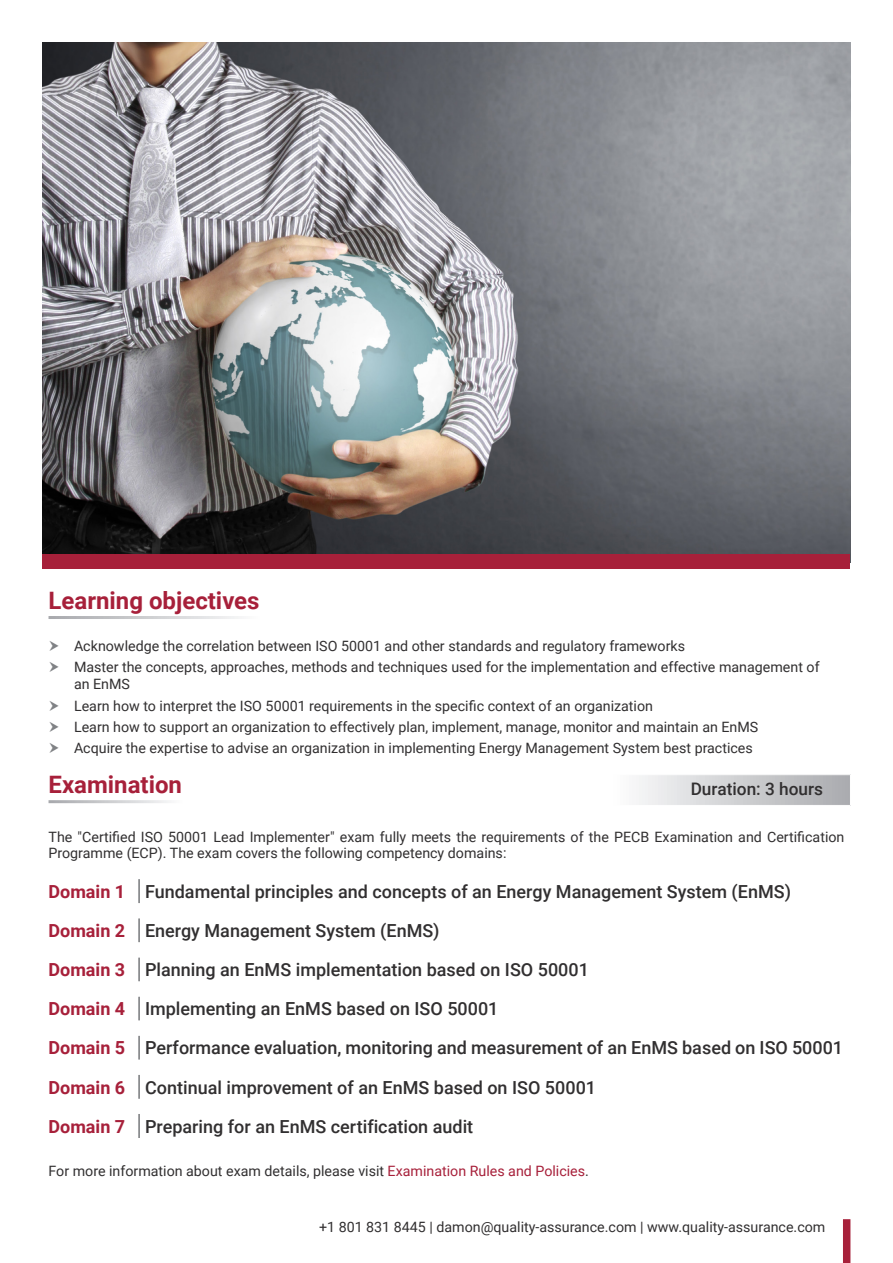
<style>
.page{position:relative;width:893px;height:1263px;background:#fff}
.page>*{position:absolute;margin:0;border:0;box-sizing:border-box;transform-origin:0 0}
.t1{font:700 24px "Roboto";color:#a7203a}
.t2{font:500 18px "Roboto";color:#312f30}
.t3{font:700 18px "Roboto";color:#a7203a}
.t4{font:500 17.25px "Roboto";color:#312f30}
.Bullet_Points{font:14.25px/17.1px "Roboto";color:#312f30}
.s1{color:#a7203a}
</style>
<div class="page">
<img style="left:43px;top:43px;width:807px;height:511px">
<div style="left:843px;top:1219px;width:7px;height:44px;background:#a7203a"></div>
<div style="left:43px;top:554px;width:807px;height:15px;background:#a7203a"></div>
<svg style="left:639px;top:775px;width:211px;height:30px;background:#cecfd1"></svg>
<hr style="left:138px;top:879px;width:2px;height:24px;background:#76787b">
<hr style="left:138px;top:918px;width:2px;height:24px;background:#76787b">
<hr style="left:138px;top:957px;width:2px;height:24px;background:#76787b">
<hr style="left:138px;top:996px;width:2px;height:24px;background:#76787b">
<hr style="left:138px;top:1035px;width:2px;height:25px;background:#76787b">
<hr style="left:138px;top:1075px;width:2px;height:24px;background:#76787b">
<hr style="left:138px;top:1114px;width:2px;height:24px;background:#76787b">
<p class="t1" style="left:49px;top:583px;width:213px">Learning objectives</p>
<p class="Bullet_Points" style="left:74px;top:636px;width:612px">Acknowledge the correlation between ISO 50001 and other standards and regulatory frameworks</p>
<p class="Bullet_Points" style="left:74px;top:658px;width:747px">Master the concepts, approaches, methods and techniques used for the implementation and effective management of an EnMS</p>
<p class="Bullet_Points" style="left:74px;top:696px;width:580px">Learn how to interpret the ISO 50001 requirements in the specific context of an organization</p>
<p class="Bullet_Points" style="left:74px;top:718px;width:686px">Learn how to support an organization to effectively plan, implement, manage, monitor and maintain an EnMS</p>
<p class="Bullet_Points" style="left:74px;top:739px;width:680px">Acquire the expertise to advise an organization in implementing Energy Management System best practices</p>
<p class="t1" style="left:49px;top:767px;width:135px">Examination</p>
<p class="t4" style="left:691px;top:777px;width:134px">Duration: 3 hours</p>
<p class="Bullet_Points" style="left:49px;top:828px;width:797px;line-height:16.5px">The "Certified ISO 50001 Lead Implementer" exam fully meets the requirements of the PECB Examination and Certification<br>Programme (ECP). The exam covers the following competency domains:</p>
<p class="t3" style="left:49px;top:879px;width:78px">Domain 1</p>
<p class="t2" style="left:145px;top:879px;width:647px">Fundamental principles and concepts of an Energy Management System (EnMS)</p>
<p class="t3" style="left:49px;top:918px;width:78px">Domain 2</p>
<p class="t2" style="left:145px;top:918px;width:296px">Energy Management System (EnMS)</p>
<p class="t3" style="left:49px;top:957px;width:78px">Domain 3</p>
<p class="t2" style="left:145px;top:957px;width:445px">Planning an EnMS implementation based on ISO 50001</p>
<p class="t3" style="left:49px;top:996px;width:78px">Domain 4</p>
<p class="t2" style="left:145px;top:996px;width:355px">Implementing an EnMS based on ISO 50001</p>
<p class="t3" style="left:49px;top:1035px;width:78px">Domain 5</p>
<p class="t2" style="left:145px;top:1035px;width:700px">Performance evaluation, monitoring and measurement of an EnMS based on ISO 50001</p>
<p class="t3" style="left:49px;top:1074px;width:78px">Domain 6</p>
<p class="t2" style="left:145px;top:1074px;width:452px">Continual improvement of an EnMS based on ISO 50001</p>
<p class="t3" style="left:49px;top:1114px;width:78px">Domain 7</p>
<p class="t2" style="left:145px;top:1114px;width:330px">Preparing for an EnMS certification audit</p>
<p class="Bullet_Points" style="left:49px;top:1162px;width:542px">For more information about exam details, please visit <span class="s1">Examination Rules and Policies</span>.</p>
<p class="Bullet_Points" style="left:319px;top:1218px;width:508px">+1 801 831 8445 | damon@quality-assurance.com | www.quality-assurance.com</p>
</div>
